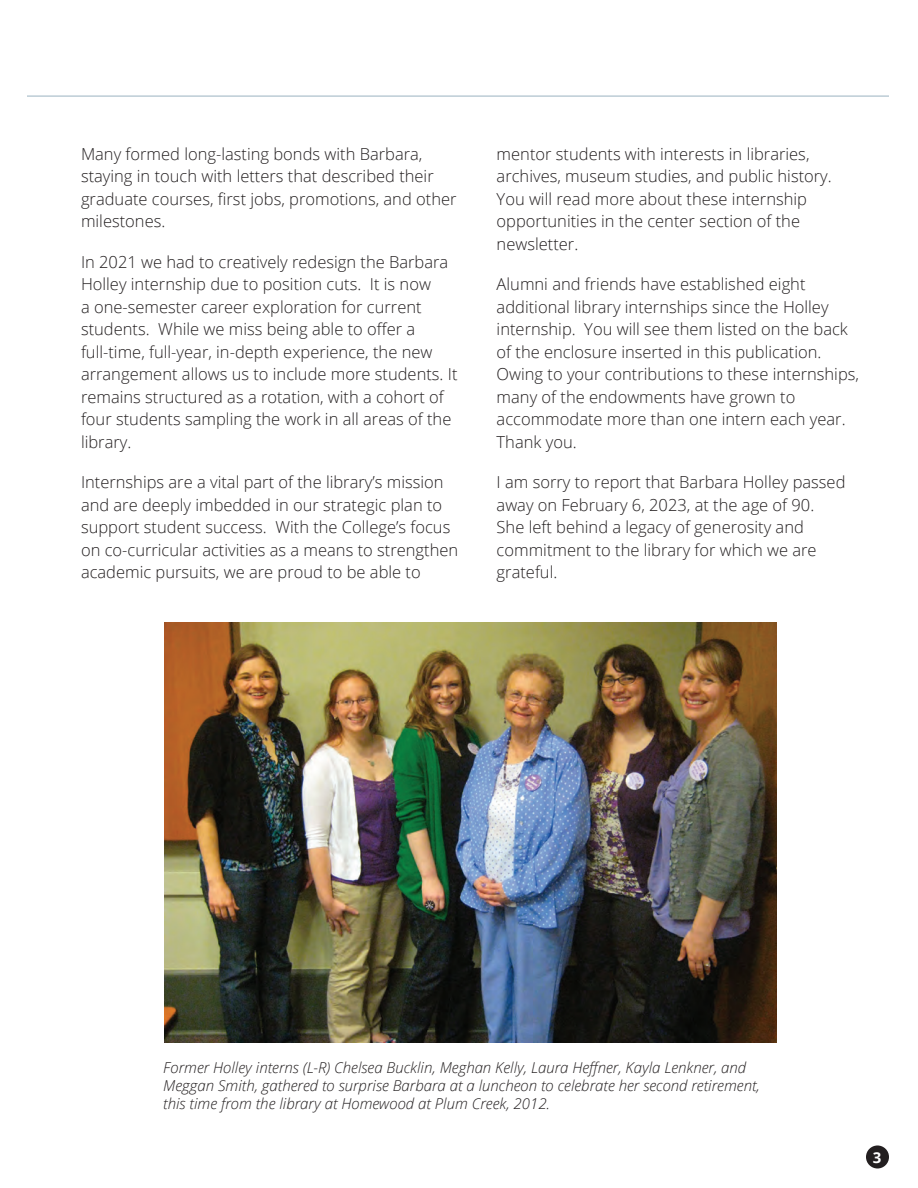
<style>
.page{position:relative;width:918px;height:1188px;background:#fff}
.page>*{position:absolute;margin:0;border:0;box-sizing:border-box;transform-origin:0 0}
.t1{font:300 16.5px/22.5px "Open Sans";color:#231f20}
.t2{font:italic 300 15px/18px "Open Sans";color:#231f20}
.t3{font:700 15px "Open Sans";color:#fff}
</style>
<div class="page">
<div style="left:866px;top:1145px;width:23px;height:23px;background:#231f20;border-radius:50%"></div>
<hr style="left:27px;top:95px;width:862px;height:2px;background:#bcccd5">
<img style="left:164px;top:623px;width:612px;height:419px">
<p class="t1" style="left:81px;top:142px;width:377px">Many formed long-lasting bonds with Barbara, staying in touch with letters that described their graduate courses, first jobs, promotions, and other milestones.</p>
<p class="t1" style="left:81px;top:250px;width:378px">In 2021 we had to creatively redesign the Barbara Holley internship due to position cuts. It is now<br>a one-semester career exploration for current students. While we miss being able to offer a full-time, full-year, in-depth experience, the new arrangement allows us to include more students. It remains structured as a rotation, with a cohort of four students sampling the work in all areas of the library.</p>
<p class="t1" style="left:81px;top:470px;width:379px">Internships are a vital part of the library’s mission and are deeply imbedded in our strategic plan to support student success. With the College’s focus on co-curricular activities as a means to strengthen academic pursuits, we are proud to be able to</p>
<p class="t1" style="left:497px;top:142px;width:337px">mentor students with interests in libraries, archives, museum studies, and public history.<br>You will read more about these internship opportunities in the center section of the newsletter.</p>
<p class="t1" style="left:497px;top:272px;width:364px">Alumni and friends have established eight additional library internships since the Holley internship. You will see them listed on the back of the enclosure inserted in this publication.<br>Owing to your contributions to these internships, many of the endowments have grown to accommodate more than one intern each year.<br>Thank you.</p>
<p class="t1" style="left:497px;top:471px;width:350px">I am sorry to report that Barbara Holley passed away on February 6, 2023, at the age of 90.<br>She left behind a legacy of generosity and commitment to the library for which we are grateful.</p>
<p class="t2" style="left:163px;top:1058px;width:598px">Former Holley interns (L-R) Chelsea Bucklin, Meghan Kelly, Laura Heffner, Kayla Lenkner, and<br>Meggan Smith, gathered to surprise Barbara at a luncheon to celebrate her second retirement, this time from the library at Homewood at Plum Creek, 2012.</p>
<p class="t3" style="left:873px;top:1147px;width:10px">3</p>
</div>
